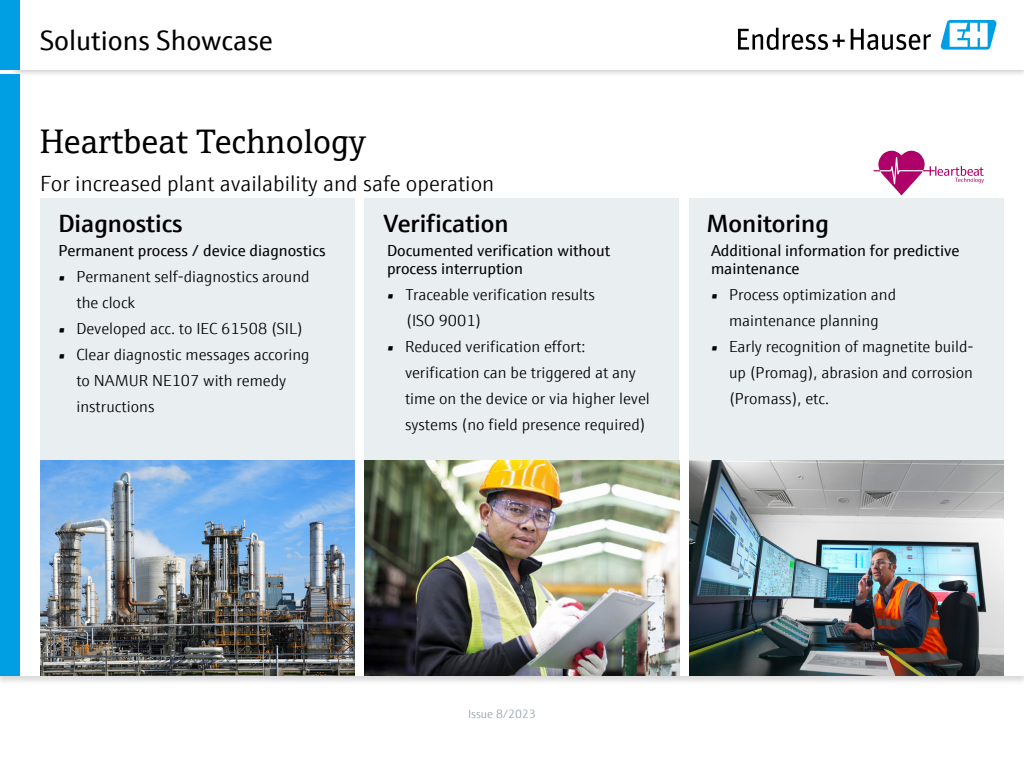
<style>
.page{position:relative;width:1024px;height:768px;background:#fff}
.page>*{position:absolute;margin:0;border:0;box-sizing:border-box;transform-origin:0 0}
.t1{font:34px "E+H Serif";color:#000}
.t2{font:28px "E+H Sans";color:#000}
.t3{font:600 25px "E+H Sans";color:#000}
.t4{font:300 22px "E+H Sans";color:#000}
.t5{font:300 16px/26px "E+H Sans";color:#000}
.t6{font:16px/18px "E+H Sans";color:#000}
.t7{font:300 12px "E+H Sans";color:#90a2ac}
.s1{font-size:12px}
</style>
<div class="page">
<div style="left:0;top:665px;width:1024px;height:21px;background:#000;opacity:.15"></div>
<div style="left:0;top:666px;width:1024px;height:10px;background:#fff"></div>
<img style="left:689px;top:460px;width:315px;height:216px">
<img style="left:40px;top:460px;width:315px;height:216px">
<img style="left:364px;top:460px;width:316px;height:216px">
<div style="left:40px;top:198px;width:315px;height:262px;background:#e9eef1"></div>
<div style="left:364px;top:198px;width:316px;height:262px;background:#e9eef1"></div>
<div style="left:689px;top:198px;width:315px;height:262px;background:#e9eef1"></div>
<svg style="left:873px;top:150px;width:111px;height:45px"></svg>
<div style="left:9px;top:0;width:1015px;height:78px;background:#000;opacity:.2"></div>
<div style="left:15px;top:0;width:1009px;height:70px;background:#fff"></div>
<div style="left:0;top:0;width:20px;height:70px;background:#009fe3"></div>
<div style="left:0;top:74px;width:20px;height:602px;background:#009fe3"></div>
<svg style="left:738px;top:28px;width:107px;height:22px"></svg>
<svg style="left:851px;top:29px;width:80px;height:21px"></svg>
<svg style="left:940px;top:20px;width:56px;height:30px"></svg>
<h2 class="t2" style="left:40px;top:20px;width:235px">Solutions Showcase</h2>
<h1 class="t1" style="left:40px;top:116px;width:327px">Heartbeat Technology</h1>
<h3 class="t4" style="left:40px;top:167px;width:456px">For increased plant availability and safe operation</h3>
<h3 class="t3" style="left:58px;top:204px;width:126px">Diagnostics</h3>
<p class="t6" style="left:58px;top:240px;width:269px">Permanent process / device diagnostics</p>
<p class="t5" style="left:76px;top:262px;width:235px;text-indent:-18px"><span class="s1">•</span> Permanent self-diagnostics around the clock</p>
<p class="t5" style="left:58px;top:314px;width:246px"><span class="s1">•</span> Developed acc. to IEC 61508 (SIL)</p>
<p class="t5" style="left:76px;top:340px;width:235px;text-indent:-18px"><span class="s1">•</span> Clear diagnostic messages accoring to NAMUR NE107 with remedy instructions</p>
<h3 class="t3" style="left:384px;top:204px;width:126px">Verification</h3>
<h3 class="t3" style="left:706px;top:204px;width:124px">Monitoring</h3>
<p class="t6" style="left:387px;top:240px;width:225px">Documented verification without process interruption</p>
<p class="t5" style="left:406px;top:280px;width:190px;text-indent:-19px"><span class="s1">•</span> Traceable verification results (ISO 9001)</p>
<p class="t5" style="left:405px;top:332px;width:246px;text-indent:-18px"><span class="s1">•</span> Reduced verification effort: verification can be triggered at any time on the device or via higher level systems (no field presence required)</p>
<p class="t6" style="left:711px;top:240px;width:250px">Additional information for predictive maintenance</p>
<p class="t5" style="left:711px;top:280px;width:187px;text-align:center"><span class="s1">•</span> Process optimization and maintenance planning</p>
<p class="t5" style="left:729px;top:332px;width:246px;text-align:justify;text-indent:-18px"><span class="s1">•</span> Early recognition of magnetite build&shy;up (Promag), abrasion and corrosion (Promass), etc.</p>
<p class="t7" style="left:468px;top:705px;width:69px">Issue 8/2023</p>
</div>
